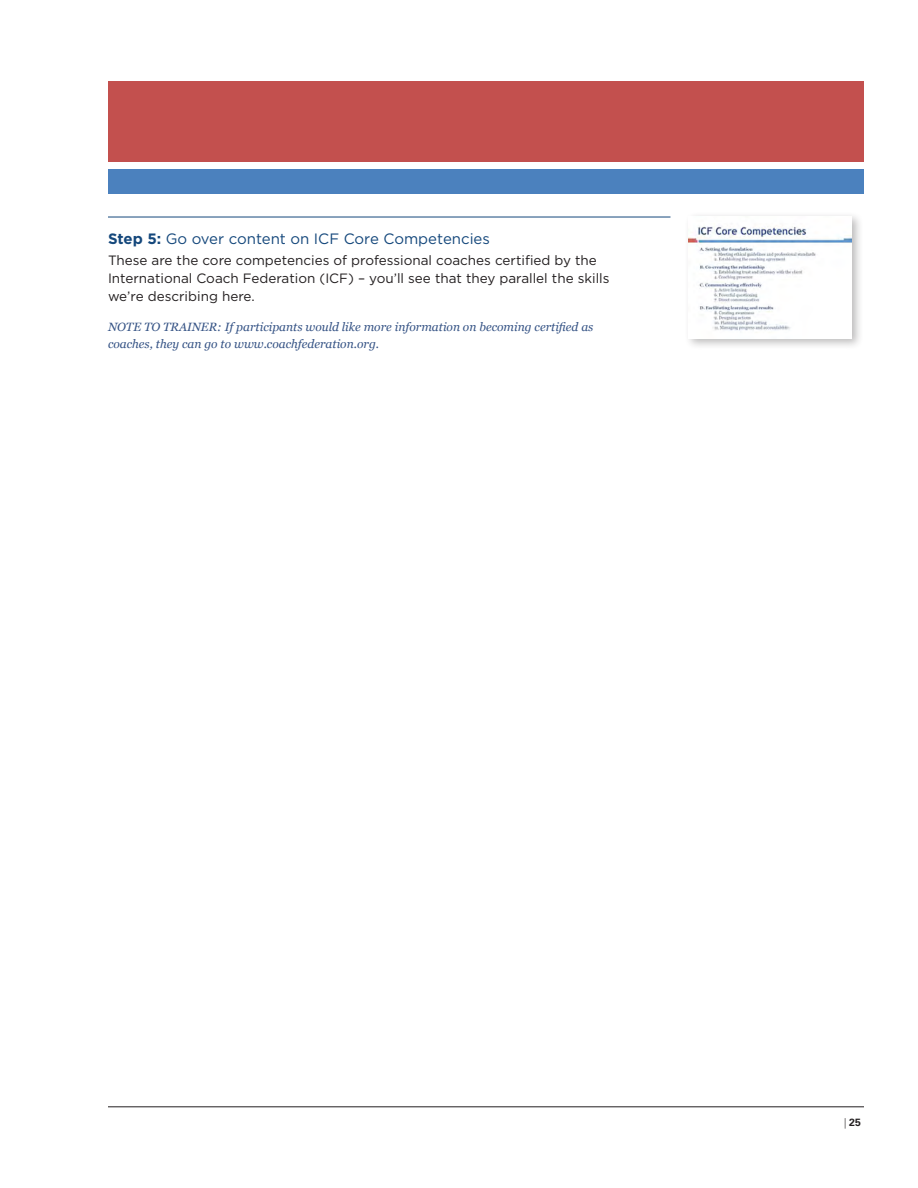
<style>
.page{position:relative;width:918px;height:1188px;background:#fff}
.page>*{position:absolute;margin:0;border:0;box-sizing:border-box;transform-origin:0 0}
.Step{font:15px "Gotham";color:#15487c}
.body{font:13.5px/18px "Gotham";color:#231f20}
.notes{font:italic 12px/16.5px "Georgia";color:#355385}
.t1{font:700 10.5px "Univers LT Std";color:#231f20}
.s1{font-weight:700}
.s2{font-weight:300;font-stretch:condensed}
</style>
<div class="page">
<hr style="left:108px;top:1107px;width:756px;height:1px;background:#231f20">
<div style="left:684px;top:212px;width:179px;height:138px;background:#231f20;opacity:.3"></div>
<img style="left:688px;top:216px;width:163px;height:122px">
<hr style="left:108px;top:217px;width:562px;height:1px;background:#15487c">
<div style="left:108px;top:82px;width:756px;height:80px;background:#c3504e"></div>
<div style="left:108px;top:170px;width:755px;height:24px;background:#4b81be"></div>
<p class="Step" style="left:108px;top:231px;width:383px"><span class="s1">Step 5:</span> Go over content on ICF Core Competencies</p>
<p class="body" style="left:108px;top:252px;width:503px">These are the core competencies of professional coaches certified by the<br>International Coach Federation (ICF) – you’ll see that they parallel the skills we’re describing here.</p>
<p class="notes" style="left:108px;top:319px;width:487px">NOTE TO TRAINER: If participants would like more information on becoming certified as coaches, they can go to www.coachfederation.org.</p>
<p class="t1" style="left:844px;top:1117px;width:18px"><span class="s2">|</span> 25</p>
</div>
